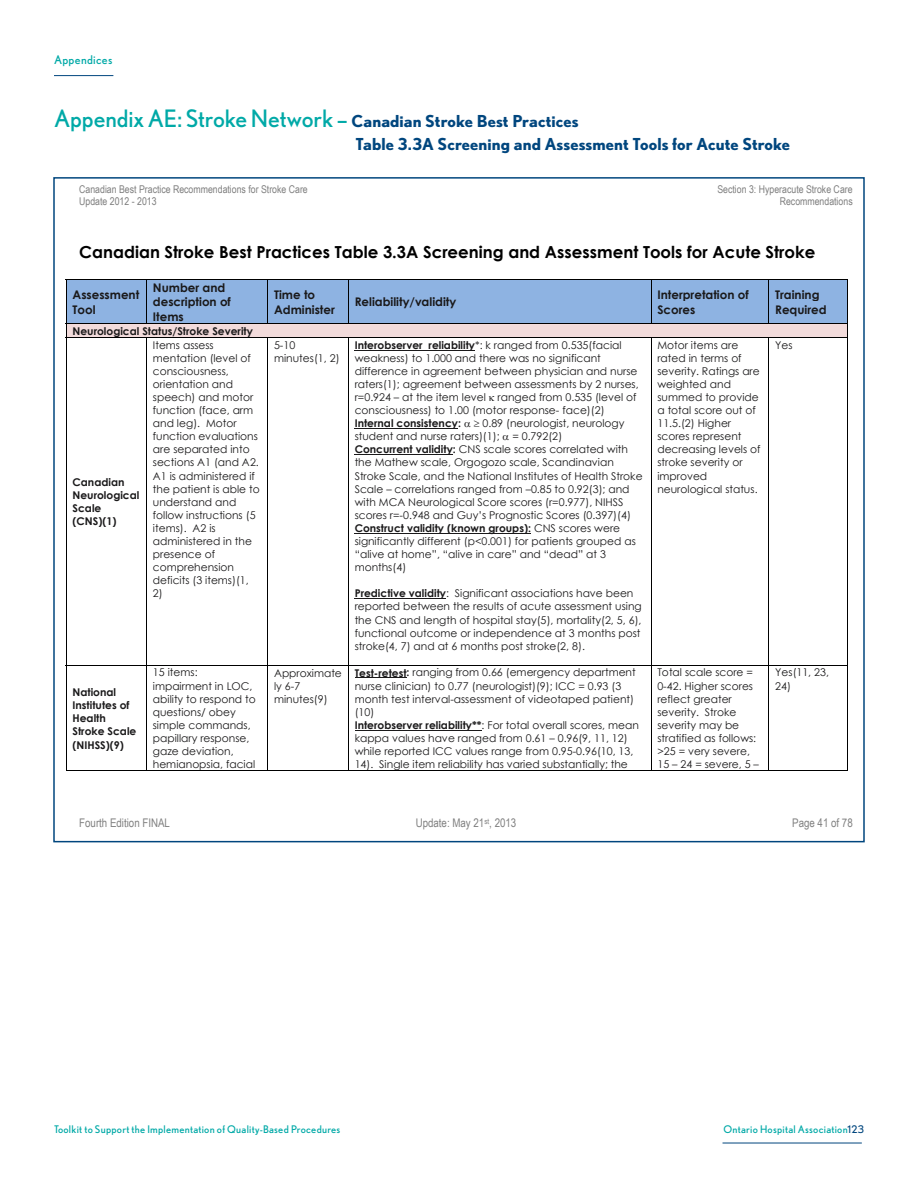
<style>
.page{position:relative;width:918px;height:1188px;background:#fff}
.page>*{position:absolute;margin:0;border:0;box-sizing:border-box;transform-origin:0 0}
.t1{font:700 16.65px "Century Gothic";color:#000}
.teal_subtitle{font:700 16.5px/22.5px "Nobel";letter-spacing:.005em;color:#00467e}
.t2{font:12px "Nobel";letter-spacing:.025em;color:#00a9a7}
.t3{font:700 11.85px/14.5px "Century Gothic";color:#1a191a}
.t4{font:11.85px "Arial Narrow";color:#808080}
.t5{font:10.65px/13px "Century Gothic";color:#1a191a}
.t6{font:700 10.65px/13px "Century Gothic";color:#1a191a}
.t7{font:10.65px "Arial Narrow";color:#7e7e7e}
.t8{font:10.5px "Nobel";letter-spacing:.025em;color:#00a9a7}
.s1{font-weight:400;font-size:24px;color:#00a9a7}
.s2{font-weight:700}
.s3{color:#00467e}
</style>
<div class="page">
<hr style="left:54px;top:75px;width:59px;height:1px;background:#00467e">
<hr style="left:723px;top:1143px;width:139px;height:1px;background:#00467e">
<div style="left:66px;top:280px;width:80px;height:44px;background:#8eb3e2"></div>
<div style="left:147px;top:280px;width:120px;height:44px;background:#8eb3e2"></div>
<div style="left:268px;top:280px;width:80px;height:44px;background:#8eb3e2"></div>
<div style="left:349px;top:280px;width:302px;height:44px;background:#8eb3e2"></div>
<div style="left:651px;top:280px;width:117px;height:44px;background:#8eb3e2"></div>
<div style="left:769px;top:280px;width:78px;height:44px;background:#8eb3e2"></div>
<hr style="left:66px;top:279px;width:782px;height:1px;background:#000">
<hr style="left:66px;top:280px;width:1px;height:44px;background:#000">
<hr style="left:146px;top:280px;width:1px;height:44px;background:#000">
<hr style="left:267px;top:280px;width:1px;height:44px;background:#000">
<hr style="left:348px;top:280px;width:1px;height:44px;background:#000">
<hr style="left:651px;top:280px;width:1px;height:44px;background:#000">
<hr style="left:768px;top:280px;width:1px;height:44px;background:#000">
<hr style="left:847px;top:280px;width:1px;height:44px;background:#000">
<div style="left:73px;top:324px;width:768px;height:13px;background:#f2dbdb"></div>
<hr style="left:66px;top:324px;width:782px;height:1px;background:#000">
<svg style="left:66px;top:325px;width:1px;height:12px"></svg>
<svg style="left:847px;top:325px;width:1px;height:12px"></svg>
<hr style="left:355px;top:350px;width:120px;height:1px;background:#1a191a">
<hr style="left:355px;top:428px;width:103px;height:1px;background:#1a191a">
<hr style="left:355px;top:454px;width:98px;height:1px;background:#1a191a">
<hr style="left:355px;top:533px;width:176px;height:1px;background:#1a191a">
<hr style="left:355px;top:598px;width:91px;height:1px;background:#1a191a">
<hr style="left:66px;top:337px;width:782px;height:1px;background:#000">
<hr style="left:66px;top:338px;width:1px;height:327px;background:#000">
<hr style="left:146px;top:338px;width:1px;height:327px;background:#000">
<hr style="left:267px;top:338px;width:1px;height:327px;background:#000">
<hr style="left:348px;top:338px;width:1px;height:327px;background:#000">
<hr style="left:651px;top:338px;width:1px;height:327px;background:#000">
<hr style="left:768px;top:338px;width:1px;height:327px;background:#000">
<hr style="left:847px;top:338px;width:1px;height:327px;background:#000">
<hr style="left:355px;top:677px;width:52px;height:1px;background:#1a191a">
<hr style="left:355px;top:730px;width:127px;height:1px;background:#1a191a">
<hr style="left:66px;top:665px;width:782px;height:1px;background:#000">
<hr style="left:66px;top:666px;width:1px;height:105px;background:#000">
<hr style="left:66px;top:770px;width:80px;height:1px;background:#000">
<hr style="left:146px;top:666px;width:1px;height:105px;background:#000">
<hr style="left:147px;top:770px;width:120px;height:1px;background:#000">
<hr style="left:267px;top:666px;width:1px;height:105px;background:#000">
<hr style="left:268px;top:770px;width:80px;height:1px;background:#000">
<hr style="left:348px;top:666px;width:1px;height:105px;background:#000">
<hr style="left:349px;top:770px;width:302px;height:1px;background:#000">
<hr style="left:651px;top:666px;width:1px;height:105px;background:#000">
<hr style="left:651px;top:770px;width:117px;height:1px;background:#000">
<hr style="left:768px;top:666px;width:1px;height:105px;background:#000">
<hr style="left:769px;top:770px;width:78px;height:1px;background:#000">
<hr style="left:847px;top:666px;width:1px;height:105px;background:#000">
<p class="t2" style="left:54px;top:53px;width:60px">Appendices</p>
<p class="teal_subtitle" style="left:355px;top:110px;width:436px;text-indent:-301px"><span class="s1">Appendix AE: Stroke Network –</span> Canadian Stroke Best Practices<br>Table 3.3A Screening and Assessment Tools for Acute Stroke</p>
<p class="t7" style="left:79px;top:183px;width:230px">Canadian Best Practice Recommendations for Stroke Care</p>
<p class="t7" style="left:718px;top:183px;width:137px">Section 3: Hyperacute Stroke Care</p>
<p class="t7" style="left:79px;top:195px;width:79px">Update 2012 - 2013</p>
<p class="t7" style="left:780px;top:195px;width:74px">Recommendations</p>
<p class="t1" style="left:79px;top:242px;width:738px">Canadian Stroke Best Practices Table 3.3A Screening and Assessment Tools for Acute Stroke</p>
<p class="t3" style="left:73px;top:287px;width:68px">Assessment<br>Tool</p>
<p class="t3" style="left:153px;top:280px;width:80px">Number and description of<br>Items</p>
<p class="t3" style="left:274px;top:287px;width:62px">Time to<br>Administer</p>
<p class="t3" style="left:355px;top:294px;width:103px">Reliability/validity</p>
<p class="t3" style="left:657px;top:287px;width:93px">Interpretation of<br>Scores</p>
<p class="t3" style="left:775px;top:287px;width:53px">Training<br>Required</p>
<p class="t6" style="left:73px;top:324px;width:182px">Neurological Status/Stroke Severity</p>
<p class="t6" style="left:73px;top:475px;width:68px">Canadian<br>Neurological<br>Scale (CNS)(1)</p>
<p class="t6" style="left:73px;top:685px;width:65px">National<br>Institutes of<br>Health<br>Stroke Scale (NIHSS)(9)</p>
<p class="t5" style="left:153px;top:338px;width:108px">Items assess mentation (level of consciousness, orientation and speech) and motor function (face, arm and leg). Motor function evaluations are separated into sections A1 (and A2.<br>A1 is administered if the patient is able to understand and follow instructions (5 items). A2 is administered in the presence of comprehension deficits (3 items)(1,<br>2)</p>
<p class="t5" style="left:274px;top:338px;width:67px">5-10 minutes(1, 2)</p>
<p class="t5" style="left:355px;top:338px;width:289px"><span class="s2">Interobserver reliability</span>*: k ranged from 0.535(facial weakness) to 1.000 and there was no significant difference in agreement between physician and nurse raters(1); agreement between assessments by 2 nurses, r=0.924 – at the item level ranged from 0.535 (level of consciousness) to 1.00 (motor response- face)(2)<br><span class="s2">Internal consistency:</span> ≥ 0.89 (neurologist, neurology student and nurse raters)(1); = 0.792(2)<br><span class="s2">Concurrent validity:</span> CNS scale scores correlated with the Mathew scale, Orgogozo scale, Scandinavian Stroke Scale, and the National Institutes of Health Stroke Scale – correlations ranged from –0.85 to 0.92(3); and with MCA Neurological Score scores (r=0.977), NIHSS scores r=-0.948 and Guy’s Prognostic Scores (0.397)(4)<br><span class="s2">Construct validity (known groups):</span> CNS scores were significantly different (p&lt;0.001) for patients grouped as “alive at home”, “alive in care” and “dead” at 3 months(4)</p>
<p class="t5" style="left:355px;top:587px;width:289px"><span class="s2">Predictive validity</span>: Significant associations have been reported between the results of acute assessment using the CNS and length of hospital stay(5), mortality(2, 5, 6), functional outcome or independence at 3 months post stroke(4, 7) and at 6 months post stroke(2, 8).</p>
<p class="t5" style="left:657px;top:338px;width:105px">Motor items are rated in terms of severity. Ratings are weighted and summed to provide a total score out of<br>11.5.(2) Higher scores represent decreasing levels of stroke severity or improved neurological status.</p>
<p class="t5" style="left:775px;top:338px;width:19px">Yes</p>
<p class="t5" style="left:153px;top:666px;width:104px">15 items: impairment in LOC, ability to respond to questions/ obey simple commands, papillary response, gaze deviation, hemianopsia, facial</p>
<p class="t5" style="left:274px;top:666px;width:69px">Approximate ly 6-7 minutes(9)</p>
<p class="t5" style="left:355px;top:666px;width:286px"><span class="s2">Test-retest:</span> ranging from 0.66 (emergency department nurse clinician) to 0.77 (neurologist)(9); ICC = 0.93 (3 month test interval-assessment of videotaped patient) (10)<br><span class="s2">Interobserver reliability**</span>: For total overall scores, mean kappa values have ranged from 0.61 – 0.96(9, 11, 12) while reported ICC values range from 0.95-0.96(10, 13, 14). Single item reliability has varied substantially; the</p>
<p class="t5" style="left:657px;top:666px;width:103px">Total scale score =<br>0-42. Higher scores reflect greater severity. Stroke severity may be stratified as follows: &gt;25 = very severe,<br>15 – 24 = severe, 5 –</p>
<p class="t5" style="left:775px;top:666px;width:55px">Yes(11, 23,<br>24)</p>
<p class="t4" style="left:79px;top:816px;width:92px">Fourth Edition FINAL</p>
<p class="t4" style="left:416px;top:816px;width:102px">Update: May 21<sup>st</sup>, 2013</p>
<p class="t4" style="left:792px;top:816px;width:62px">Page 41 of 78</p>
<p class="t8" style="left:54px;top:1123px;width:288px">Toolkit to Support the Implementation of Quality-Based Procedures</p>
<p class="t8" style="left:723px;top:1123px;width:142px">Ontario Hospital Association<span class="s3">123</span></p>
</div>
